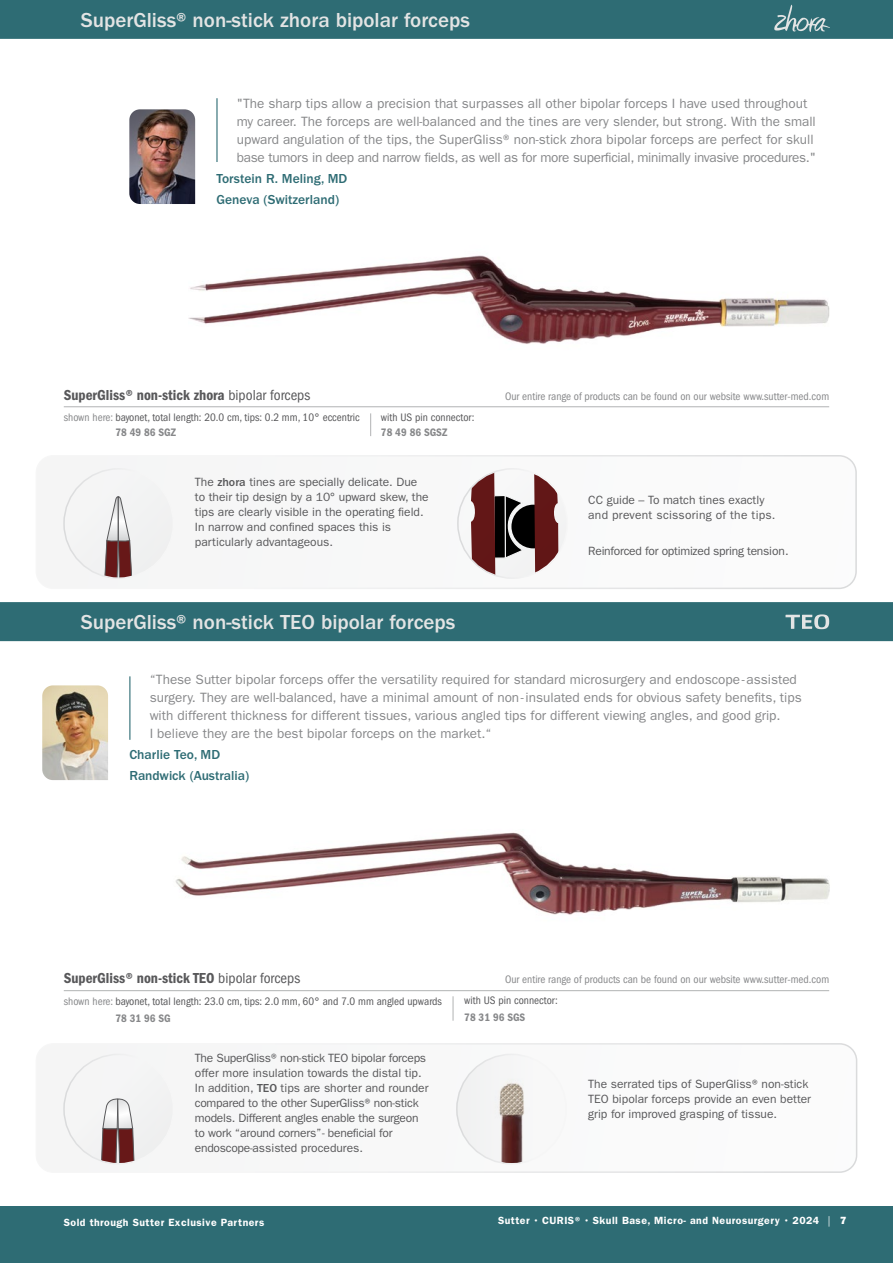
<style>
.page{position:relative;width:893px;height:1263px;background:#fff}
.page>*{position:absolute;margin:0;border:0;box-sizing:border-box;transform-origin:0 0}
.t1{font:500 21px "ITC Franklin Gothic Std";color:#e3e4e4}
.t2{font:15px "ITC Franklin Gothic Std Dm Cd";color:#58585a}
.t3{font:13.5px/18px "ITC Franklin Gothic Std";color:#87888a}
.t4{font:500 13.5px/21px "ITC Franklin Gothic Std";color:#2e6c74}
.t5{font:12px/15px "ITC Franklin Gothic Std";letter-spacing:-.02em;color:#58585a}
.t6{font:12px/15px "ITC Franklin Gothic Std";color:#58585a}
.t7{font:12px/15px "ITC Franklin Gothic Std";letter-spacing:.02em;color:#58585a}
.t8{font:condensed 11.25px "ITC Franklin Gothic Std";color:#58585a}
.t9{font:condensed 11.25px "ITC Franklin Gothic Std";color:#87888a}
.t10{font:11.25px "ITC Franklin Gothic Std Dm Cd";color:#87888a}
.t11{font:10.5px "Franklin Gothic LT Pro Dm";letter-spacing:.045em;color:#fff}
.s1{font-family:"ITC Franklin Gothic Std";font-stretch:condensed}
.s2{color:#87888a}
.s3{font-weight:500}
.s4{font-size:7.5px}
.s5{font-family:"ITC Franklin Gothic Std"}
.s6{font-family:"ITC Franklin Gothic Std Hvy"}
</style>
<div class="page">
<img style="left:189px;top:255px;width:640px;height:89px">
<div style="left:0;top:1206px;width:893px;height:57px;background:#2e6c74"></div>
<hr style="left:216px;top:98px;width:2px;height:64px;background:#2e6c74">
<img style="left:129px;top:109px;width:66px;height:95px">
<img style="left:175px;top:832px;width:655px;height:83px">
<hr style="left:129px;top:676px;width:1px;height:64px;background:#2e6c74">
<img style="left:42px;top:685px;width:66px;height:95px">
<svg style="left:370px;top:413px;width:1px;height:23px"></svg>
<div style="left:36px;top:456px;width:820px;height:132px;background:#f8f8f8;border-radius:17px"></div>
<div style="left:36px;top:455px;width:821px;height:134px;border:2px solid #fff;border-radius:17px"></div>
<div style="left:64px;top:469px;width:109px;height:109px;background:#f3f3f3;border-radius:50%"></div>
<svg style="left:102px;top:496px;width:30px;height:80px"></svg>
<div style="left:63px;top:468px;width:111px;height:111px;border:2px solid #fff;border-radius:50%"></div>
<svg style="left:506px;top:496px;width:19px;height:62px"></svg>
<div style="left:494px;top:495px;width:11px;height:63px;background:#000"></div>
<div style="left:493px;top:495px;width:13px;height:64px;border:1px solid #fff"></div>
<svg style="left:471px;top:471px;width:24px;height:105px;background:#7f4242"></svg>
<div style="left:511px;top:505px;width:44px;height:43px;background:#000;border-radius:50%"></div>
<svg style="left:534px;top:474px;width:24px;height:99px"></svg>
<div style="left:457px;top:468px;width:111px;height:111px;border:2px solid #fff;border-radius:50%"></div>
<hr style="left:64px;top:406px;width:765px;height:1px;background:#b1b3b4">
<div style="left:36px;top:1044px;width:821px;height:128px;background:#f8f8f8;border-radius:17px"></div>
<div style="left:36px;top:1043px;width:821px;height:130px;border:2px solid #fff;border-radius:17px"></div>
<div style="left:64px;top:1054px;width:109px;height:110px;background:#f3f3f3;border-radius:50%"></div>
<svg style="left:99px;top:1056px;width:36px;height:108px"></svg>
<div style="left:63px;top:1053px;width:111px;height:111px;border:2px solid #fff;border-radius:50%"></div>
<img style="left:457px;top:1056px;width:67px;height:108px">
<div style="left:456px;top:1053px;width:111px;height:111px;border:2px solid #fff;border-radius:50%"></div>
<hr style="left:64px;top:990px;width:765px;height:1px;background:#b1b3b4">
<svg style="left:453px;top:996px;width:1px;height:25px"></svg>
<div style="left:0;top:602px;width:893px;height:39px;background:#2e6c74"></div>
<div style="left:0;top:0;width:893px;height:39px;background:#2e6c74"></div>
<h1 class="t1" style="left:81px;top:8px;width:391px">SuperGliss® non-stick zhora bipolar forceps</h1>
<p class="t3" style="left:237px;top:95px;width:581px">"The sharp tips allow a precision that surpasses all other bipolar forceps I have used throughout my career. The forceps are well-balanced and the tines are very slender, but strong. With the small upward angulation of the tips, the SuperGliss® non-stick zhora bipolar forceps are perfect for skull base tumors in deep and narrow fields, as well as for more superficial, minimally invasive procedures."</p>
<p class="t4" style="left:216px;top:168px;width:132px">Torstein R. Meling, MD<br>Geneva (Switzerland)</p>
<p class="t2" style="left:64px;top:386px;width:248px">SuperGliss® non-stick zhora <span class="s1">bipolar forceps</span></p>
<p class="t8" style="left:64px;top:411px;width:297px"><span class="s2">shown here:</span> bayonet, total length: 20.0 cm, tips: 0.2 mm, 10° eccentric</p>
<p class="t10" style="left:115px;top:426px;width:62px">78 49 86 SGZ</p>
<p class="t8" style="left:381px;top:411px;width:95px">with US pin connector:</p>
<p class="t10" style="left:381px;top:426px;width:68px">78 49 86 SGSZ</p>
<p class="t6" style="left:195px;top:475px;width:235px">The <span class="s3">zhora</span> tines are specially delicate. Due to their tip design by a 10° upward skew, the tips are clearly visible in the operating field.<br>In narrow and confined spaces this is particularly advantageous.</p>
<h1 class="t1" style="left:81px;top:610px;width:376px">SuperGliss® non-stick TEO bipolar forceps</h1>
<p class="t9" style="left:505px;top:390px;width:326px">Our entire range of products can be found on our website www.sutter-med.com</p>
<p class="t7" style="left:588px;top:493px;width:189px">CC guide – To match tines exactly and prevent scissoring of the tips.</p>
<p class="t5" style="left:588px;top:544px;width:202px">Reinforced for optimized spring tension.</p>
<p class="t3" style="left:150px;top:671px;width:653px">“These Sutter bipolar forceps offer the versatility required for standard microsurgery and endoscope-assisted surgery. They are well-balanced, have a minimal amount of non- insulated ends for obvious safety benefits, tips with different thickness for different tissues, various angled tips for different viewing angles, and good grip.<br>I believe they are the best bipolar forceps on the market.“</p>
<p class="t4" style="left:129px;top:744px;width:121px">Charlie Teo, MD<br>Randwick (Australia)</p>
<p class="t2" style="left:64px;top:969px;width:238px">SuperGliss® non-stick TEO <span class="s1">bipolar forceps</span></p>
<p class="t9" style="left:505px;top:973px;width:326px">Our entire range of products can be found on our website www.sutter-med.com</p>
<p class="t8" style="left:64px;top:995px;width:380px"><span class="s2">shown here:</span> bayonet, total length: 23.0 cm, tips: 2.0 mm, 60° and 7.0 mm angled upwards</p>
<p class="t10" style="left:115px;top:1012px;width:57px">78 31 96 SG</p>
<p class="t8" style="left:464px;top:994px;width:95px">with US pin connector:</p>
<p class="t10" style="left:464px;top:1010px;width:63px">78 31 96 SGS</p>
<p class="t5" style="left:195px;top:1051px;width:235px">The SuperGliss®non-stick TEO bipolar forceps offer more insulation towards the distal tip.<br>In addition, <span class="s3">TEO</span> tips are shorter and rounder compared to the other SuperGliss®non-stick models. Different angles enable the surgeon to work “around corners”- beneficial for endoscope-assisted procedures.</p>
<p class="t6" style="left:588px;top:1076px;width:224px">The serrated tips of SuperGliss® non-stick<br>TEO bipolar forceps provide an even better grip for improved grasping of tissue.</p>
<p class="t11" style="left:64px;top:1216px;width:202px">Sold through Sutter Exclusive Partners</p>
<p class="t11" style="left:498px;top:1214px;width:350px">Sutter <span class="s4">•</span> CURIS® <span class="s4">•</span> Skull Base, Micro- and Neurosurgery <span class="s4">•</span> 2024 <span class="s5">|</span> <span class="s6">7</span></p>
</div>
